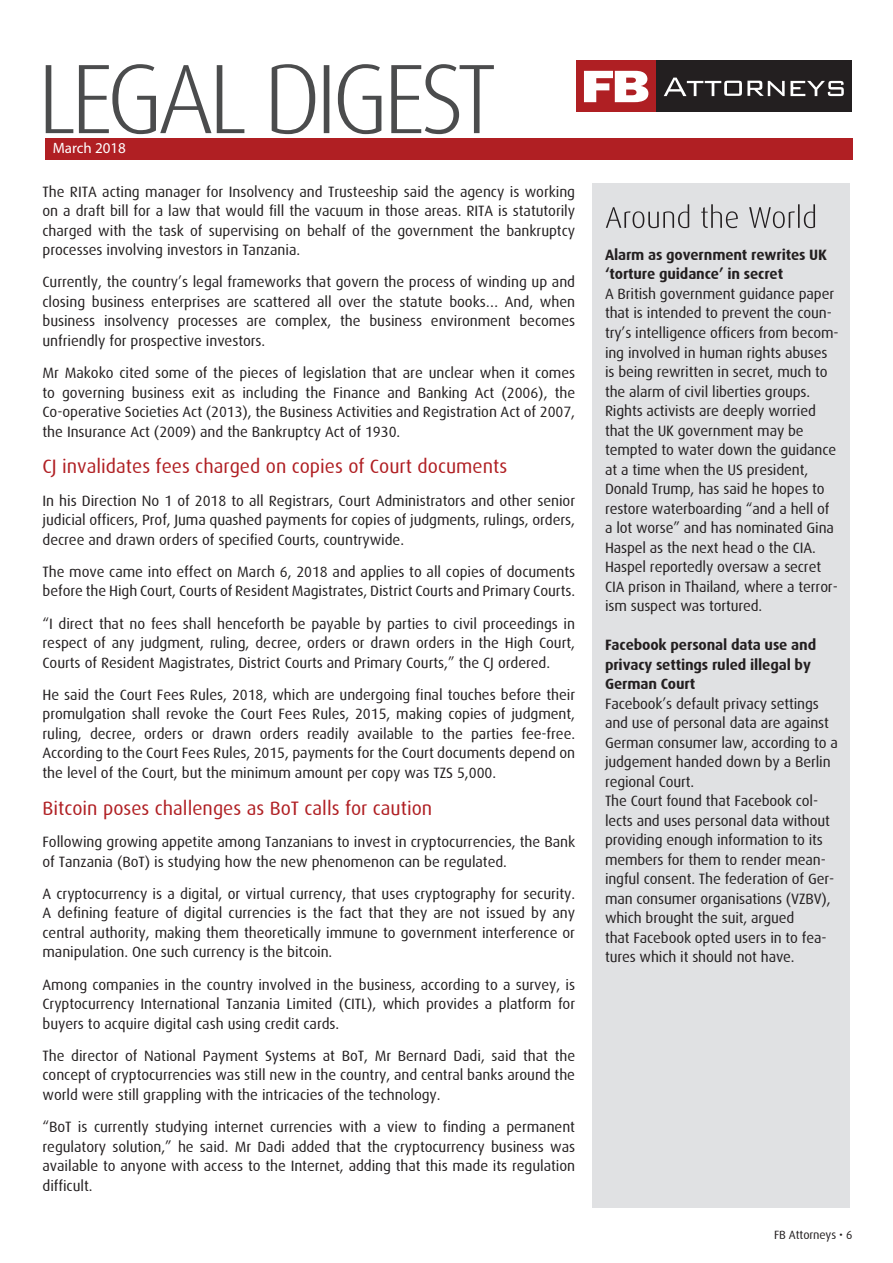
<style>
.page{position:relative;width:893px;height:1263px;background:#fff}
.page>*{position:absolute;margin:0;border:0;box-sizing:border-box;transform-origin:0 0}
.t1{font:19.5px "Dax";color:#b01f23}
.t2{font:15px/19.5px "Dax";letter-spacing:-.01em;color:#231f20;text-align:justify}
.t3{font:700 15px/19.5px "Dax";letter-spacing:-.01em;color:#231f20}
.t4{font:15px "Myriad Pro";color:#fff}
.t5{font:12px "Dax";letter-spacing:-.01em;color:#231f20}
</style>
<div class="page">
<div style="left:593px;top:183px;width:257px;height:1024px;background:#e0e1e3"></div>
<svg style="left:606px;top:204px;width:209px;height:24px"></svg>
<div style="left:654px;top:60px;width:198px;height:52px;background:#231f20"></div>
<div style="left:577px;top:60px;width:79px;height:52px;background:#af1f23"></div>
<svg style="left:584px;top:71px;width:64px;height:31px"></svg>
<svg style="left:664px;top:78px;width:180px;height:18px"></svg>
<div style="left:45px;top:138px;width:808px;height:22px;background:#b01f23"></div>
<svg style="left:46px;top:64px;width:448px;height:70px"></svg>
<p class="t4" style="left:53px;top:139px;width:75px">March 2018</p>
<p class="t2" style="left:43px;top:182px;width:534px">The RITA acting manager for Insolvency and Trusteeship said the agency is working on a draft bill for a law that would fill the vacuum in those areas. RITA is statutorily charged with the task of supervising on behalf of the government the bankruptcy processes involving investors in Tanzania.</p>
<p class="t2" style="left:43px;top:273px;width:534px">Currently, the country’s legal frameworks that govern the process of winding up and closing business enterprises are scattered all over the statute books… And, when business insolvency processes are complex, the business environment becomes unfriendly for prospective investors.</p>
<p class="t2" style="left:43px;top:363px;width:534px">Mr Makoko cited some of the pieces of legislation that are unclear when it comes to governing business exit as including the Finance and Banking Act (2006), the Co-operative Societies Act (2013), the Business Activities and Registration Act of 2007, the Insurance Act (2009) and the Bankruptcy Act of 1930.</p>
<h1 class="t1" style="left:43px;top:456px;width:466px">CJ invalidates fees charged on copies of Court documents</h1>
<p class="t2" style="left:43px;top:491px;width:534px">In his Direction No 1 of 2018 to all Registrars, Court Administrators and other senior judicial officers, Prof, Juma quashed payments for copies of judgments, rulings, orders, decree and drawn orders of specified Courts, countrywide.</p>
<p class="t2" style="left:43px;top:562px;width:534px">The move came into effect on March 6, 2018 and applies to all copies of documents before the High Court, Courts of Resident Magistrates, District Courts and Primary Courts.</p>
<p class="t2" style="left:43px;top:614px;width:534px">“I direct that no fees shall henceforth be payable by parties to civil proceedings in respect of any judgment, ruling, decree, orders or drawn orders in the High Court, Courts of Resident Magistrates, District Courts and Primary Courts,” the CJ ordered.</p>
<p class="t2" style="left:43px;top:685px;width:534px">He said the Court Fees Rules, 2018, which are undergoing final touches before their promulgation shall revoke the Court Fees Rules, 2015, making copies of judgment, ruling, decree, orders or drawn orders readily available to the parties fee-free.<br>According to the Court Fees Rules, 2015, payments for the Court documents depend on the level of the Court, but the minimum amount per copy was TZS 5,000.</p>
<h1 class="t1" style="left:43px;top:797px;width:391px">Bitcoin poses challenges as BoT calls for caution</h1>
<p class="t2" style="left:43px;top:832px;width:534px">Following growing appetite among Tanzanians to invest in cryptocurrencies, the Bank of Tanzania (BoT) is studying how the new phenomenon can be regulated.</p>
<p class="t2" style="left:43px;top:884px;width:534px">A cryptocurrency is a digital, or virtual currency, that uses cryptography for security.<br>A defining feature of digital currencies is the fact that they are not issued by any central authority, making them theoretically immune to government interference or manipulation. One such currency is the bitcoin.</p>
<p class="t2" style="left:43px;top:975px;width:534px">Among companies in the country involved in the business, according to a survey, is Cryptocurrency International Tanzania Limited (CITL), which provides a platform for buyers to acquire digital cash using credit cards.</p>
<p class="t2" style="left:43px;top:1046px;width:534px">The director of National Payment Systems at BoT, Mr Bernard Dadi, said that the concept of cryptocurrencies was still new in the country, and central banks around the world were still grappling with the intricacies of the technology.</p>
<p class="t2" style="left:43px;top:1117px;width:534px">“BoT is currently studying internet currencies with a view to finding a permanent regulatory solution,” he said. Mr Dadi added that the cryptocurrency business was available to anyone with access to the Internet, adding that this made its regulation difficult.</p>
<p class="t3" style="left:605px;top:245px;width:224px">Alarm as government rewrites UK ‘torture guidance’ in secret</p>
<p class="t2" style="left:605px;top:284px;width:235px;text-align:left">A British government guidance paper that is intended to prevent the coun&shy;try’s intelligence officers from becom&shy;ing involved in human rights abuses is being rewritten in secret, much to the alarm of civil liberties groups.<br>Rights activists are deeply worried that the UK government may be tempted to water down the guidance at a time when the US president, Donald Trump, has said he hopes to restore waterboarding “and a hell of a lot worse” and has nominated Gina Haspel as the next head o the CIA.<br>Haspel reportedly oversaw a secret CIA prison in Thailand, where a terror&shy;ism suspect was tortured.</p>
<p class="t3" style="left:605px;top:635px;width:213px">Facebook personal data use and privacy settings ruled illegal by<br>German Court</p>
<p class="t2" style="left:605px;top:694px;width:234px;text-align:left">Facebook’s default privacy settings and use of personal data are against German consumer law, according to a judgement handed down by a Berlin regional Court.<br>The Court found that Facebook col&shy;lects and uses personal data without providing enough information to its members for them to render mean&shy;ingful consent. The federation of Ger&shy;man consumer organisations (VZBV), which brought the suit, argued<br>that Facebook opted users in to fea&shy;tures which it should not have.</p>
<p class="t5" style="left:774px;top:1228px;width:80px">FB Attorneys • 6</p>
</div>
